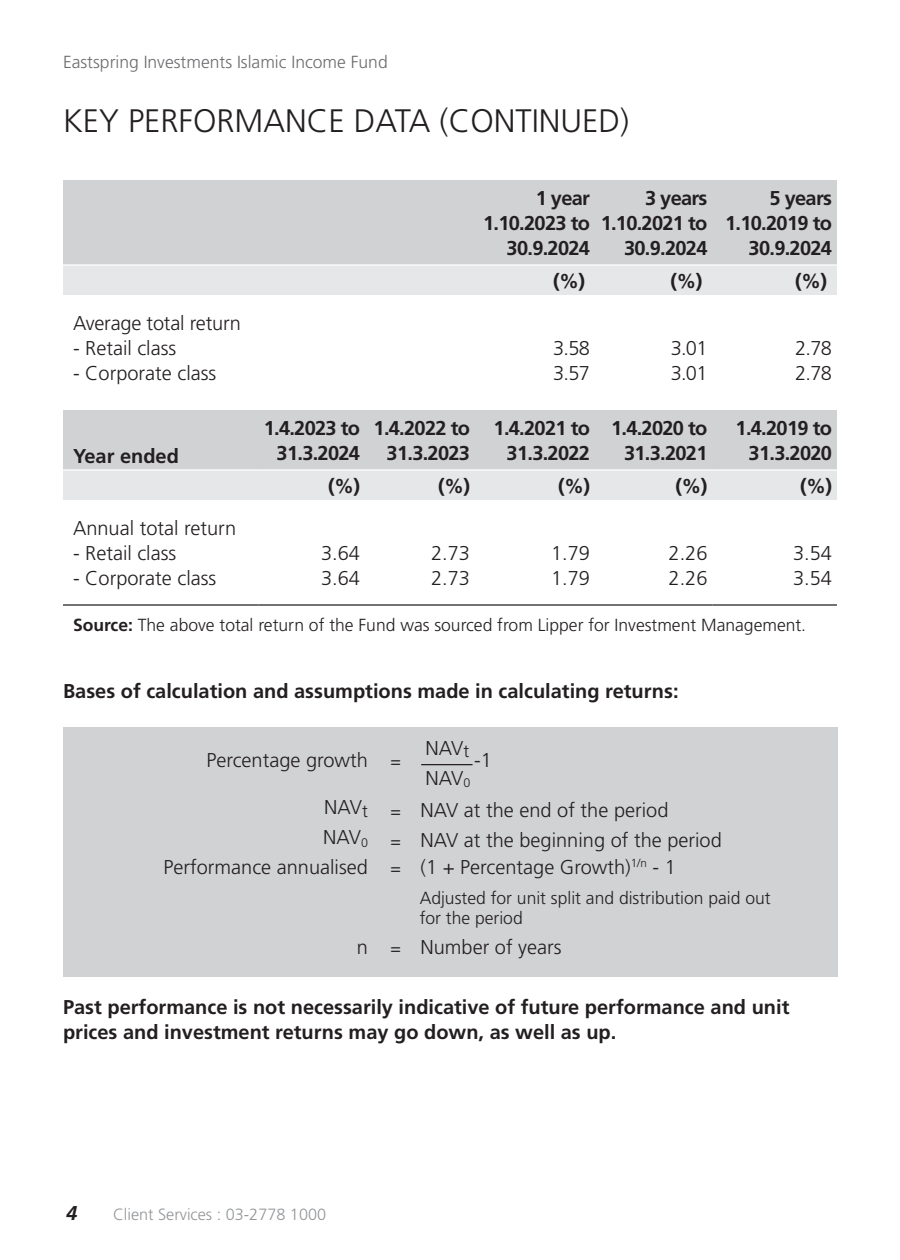
<style>
.page{position:relative;width:900px;height:1260px;background:#fff}
.page>*{position:absolute;margin:0;border:0;box-sizing:border-box;transform-origin:0 0}
.t1{font:300 32.5px "Frutiger LT Std";color:#231f20}
.t2{font:300 20px/27.5px "Frutiger LT Std";color:#231f20}
.t3{font:700 20px/25px "Frutiger LT Std";color:#231f20}
.t4{font:700 20px/25px "Frutiger LT Std";letter-spacing:-.035em;color:#231f20;text-align:right}
.t5{font:italic 700 20px "Frutiger LT Std";color:#231f20}
.t6{font:300 17.5px/20px "Frutiger LT Std";color:#231f20}
.t7{font:300 17.5px "Frutiger LT Std";color:#6c6d70}
.t8{font:300 16.25px "Frutiger LT Std";color:#939598}
.s1{font-weight:700}
.s2{font-size:17.5px}
</style>
<div class="page">
<div style="left:63px;top:180px;width:774px;height:84px;background:#d1d2d4"></div>
<svg style="left:63px;top:266px;width:774px;height:234px"></svg>
<hr style="left:259px;top:469px;width:106px;height:2px;background:#fff">
<hr style="left:365px;top:469px;width:110px;height:2px;background:#fff">
<hr style="left:475px;top:469px;width:120px;height:2px;background:#fff">
<hr style="left:595px;top:469px;width:117px;height:2px;background:#fff">
<hr style="left:712px;top:469px;width:125px;height:2px;background:#fff">
<hr style="left:63px;top:469px;width:196px;height:2px;background:#fff">
<hr style="left:63px;top:604px;width:196px;height:2px;background:#231f20">
<hr style="left:259px;top:604px;width:106px;height:2px;background:#231f20">
<hr style="left:365px;top:604px;width:110px;height:2px;background:#231f20">
<hr style="left:475px;top:604px;width:120px;height:2px;background:#231f20">
<hr style="left:595px;top:604px;width:117px;height:2px;background:#231f20">
<hr style="left:712px;top:604px;width:125px;height:2px;background:#231f20">
<div style="left:63px;top:728px;width:774px;height:249px;background:#d1d2d4"></div>
<hr style="left:421px;top:764px;width:52px;height:1px;background:#231f20">
<p class="t7" style="left:63px;top:52px;width:326px">Eastspring Investments Islamic Income Fund</p>
<h1 class="t1" style="left:63px;top:103px;width:568px">KEY PERFORMANCE DATA (CONTINUED)</h1>
<p class="t4" style="left:483px;top:186px;width:108px">1 year<br>1.10.2023 to<br>30.9.2024</p>
<p class="t4" style="left:601px;top:186px;width:108px">3 years<br>1.10.2021 to<br>30.9.2024</p>
<p class="t4" style="left:725px;top:186px;width:108px">5 years<br>1.10.2019 to<br>30.9.2024</p>
<p class="t3" style="left:553px;top:268px;width:33px">(%)</p>
<p class="t3" style="left:671px;top:268px;width:33px">(%)</p>
<p class="t3" style="left:795px;top:268px;width:33px">(%)</p>
<p class="t2" style="left:73px;top:310px;width:170px">Average total return</p>
<p class="t2" style="left:73px;top:335px;width:105px">- Retail class</p>
<p class="t2" style="left:553px;top:335px;width:38px">3.58</p>
<p class="t2" style="left:671px;top:335px;width:38px">3.01</p>
<p class="t2" style="left:795px;top:335px;width:38px">2.78</p>
<p class="t2" style="left:73px;top:360px;width:145px">- Corporate class</p>
<p class="t2" style="left:553px;top:360px;width:38px">3.57</p>
<p class="t2" style="left:671px;top:360px;width:38px">3.01</p>
<p class="t2" style="left:795px;top:360px;width:38px">2.78</p>
<p class="t3" style="left:73px;top:443px;width:107px">Year ended</p>
<p class="t4" style="left:264px;top:416px;width:98px">1.4.2023 to<br>31.3.2024</p>
<p class="t4" style="left:374px;top:416px;width:98px">1.4.2022 to<br>31.3.2023</p>
<p class="t4" style="left:494px;top:416px;width:98px">1.4.2021 to<br>31.3.2022</p>
<p class="t4" style="left:611px;top:416px;width:98px">1.4.2020 to<br>31.3.2021</p>
<p class="t4" style="left:736px;top:416px;width:98px">1.4.2019 to<br>31.3.2020</p>
<p class="t3" style="left:328px;top:473px;width:33px">(%)</p>
<p class="t3" style="left:438px;top:473px;width:33px">(%)</p>
<p class="t3" style="left:558px;top:473px;width:33px">(%)</p>
<p class="t3" style="left:676px;top:473px;width:33px">(%)</p>
<p class="t3" style="left:800px;top:473px;width:33px">(%)</p>
<p class="t2" style="left:73px;top:515px;width:165px">Annual total return</p>
<p class="t2" style="left:73px;top:540px;width:105px">- Retail class</p>
<p class="t2" style="left:321px;top:540px;width:40px">3.64</p>
<p class="t2" style="left:431px;top:540px;width:40px">2.73</p>
<p class="t2" style="left:551px;top:540px;width:40px">1.79</p>
<p class="t2" style="left:669px;top:540px;width:40px">2.26</p>
<p class="t2" style="left:793px;top:540px;width:40px">3.54</p>
<p class="t2" style="left:73px;top:565px;width:145px">- Corporate class</p>
<p class="t2" style="left:321px;top:565px;width:40px">3.64</p>
<p class="t2" style="left:431px;top:565px;width:40px">2.73</p>
<p class="t2" style="left:551px;top:565px;width:40px">1.79</p>
<p class="t2" style="left:669px;top:565px;width:40px">2.26</p>
<p class="t2" style="left:793px;top:565px;width:40px">3.54</p>
<p class="t6" style="left:73px;top:615px;width:735px"><span class="s1">Source:</span> The above total return of the Fund was sourced from Lipper for Investment Management.</p>
<p class="t3" style="left:63px;top:678px;width:617px">Bases of calculation and assumptions made in calculating returns:</p>
<p class="t2" style="left:425px;top:735px;width:45px">NAV<sub>t</sub></p>
<p class="t2" style="left:206px;top:746px;width:196px">Percentage growth <span class="s2">=</span></p>
<p class="t2" style="left:324px;top:794px;width:45px">NAV<sub>t</sub></p>
<p class="t2" style="left:391px;top:796px;width:279px"><span class="s2">=</span> NAV at the end of the period</p>
<p class="t2" style="left:323px;top:824px;width:46px">NAV<sub>0</sub></p>
<p class="t2" style="left:474px;top:747px;width:19px">-1</p>
<p class="t2" style="left:425px;top:765px;width:46px">NAV<sub>0</sub></p>
<p class="t2" style="left:164px;top:826px;width:560px;text-indent:227px"><span class="s2">=</span> NAV at the beginning of the period<br>Performance annualised <span class="s2">=</span> (1 + Percentage Growth)<sup>1/n</sup> - 1</p>
<p class="t6" style="left:420px;top:888px;width:353px">Adjusted for unit split and distribution paid out for the period</p>
<p class="t2" style="left:357px;top:934px;width:206px">n <span class="s2">=</span> Number of years</p>
<p class="t3" style="left:63px;top:995px;width:728px">Past performance is not necessarily indicative of future performance and unit prices and investment returns may go down, as well as up.</p>
<p class="t5" style="left:66px;top:1201px;width:13px">4</p>
<p class="t8" style="left:113px;top:1205px;width:215px">Client Services : 03-2778 1000</p>
</div>
